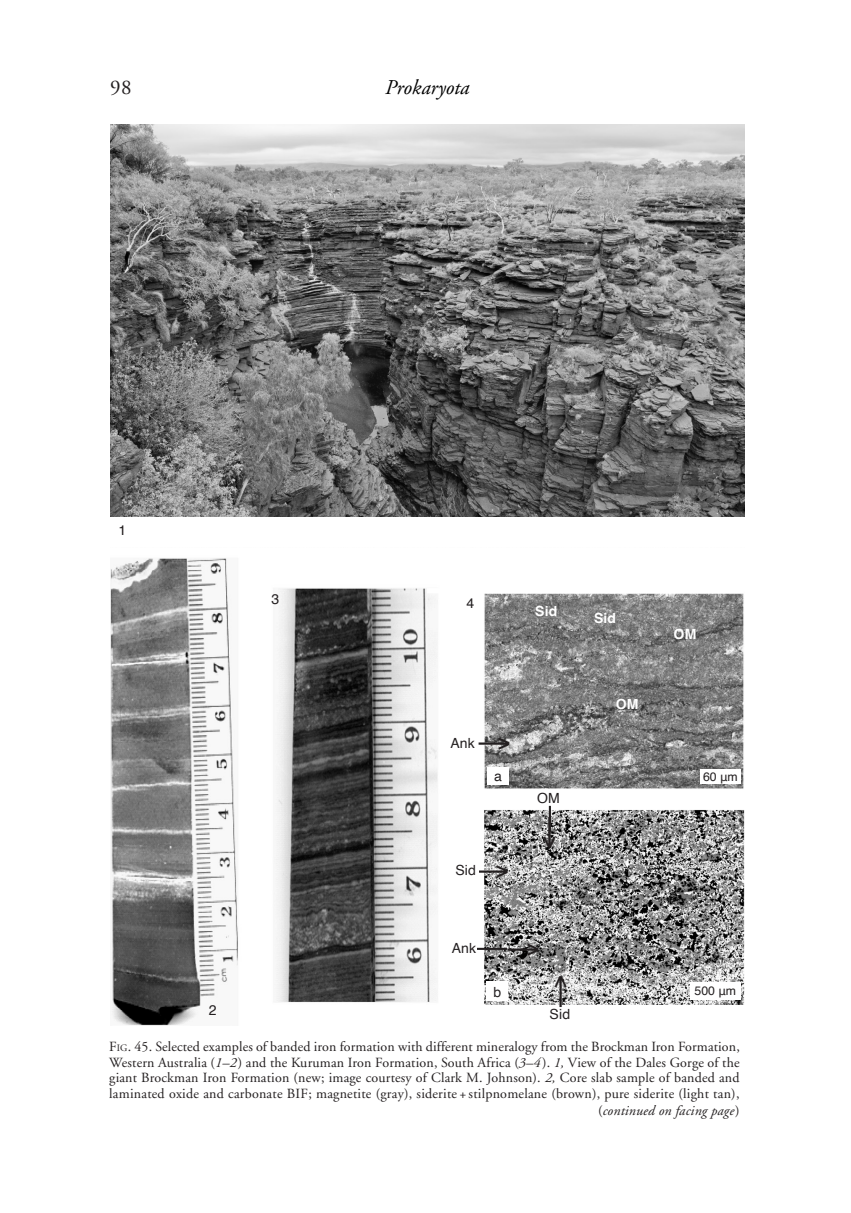
<style>
.page{position:relative;width:851px;height:1213px;background:#fff}
.page>*{position:absolute;margin:0;border:0;box-sizing:border-box;transform-origin:0 0}
.t1{font:italic 21px "Adobe Garamond";color:#000}
.fig_cap_last_line{font:21px "Adobe Garamond";color:#231f20}
.fig_cap{font:14px/15.8px "Adobe Garamond";letter-spacing:.015em;color:#231f20;text-align:justify}
.head_2c{font:italic 14px "Adobe Garamond";letter-spacing:.015em;color:#231f20}
.label_8{font:14px "Helvetica";letter-spacing:.01em;color:#231f20}
.label_8-2{font:700 14px "Helvetica";letter-spacing:.01em;color:#fff}
.label_6{font:12.25px "Helvetica";color:#231f20}
.s1{font-style:inherit}
.s2{font-size:9.8px}
.s3{font-style:italic}
.s4{font-style:normal}
</style>
<div class="page">
<img style="left:110px;top:124px;width:634px;height:901px">
<div style="left:427px;top:588px;width:316px;height:5px;background:#fff"></div>
<div style="left:487px;top:766px;width:21px;height:18px;background:#fff"></div>
<div style="left:486px;top:982px;width:22px;height:19px;background:#fff"></div>
<div style="left:78px;top:517px;width:666px;height:30px;background:#fff"></div>
<hr style="left:549px;top:806px;width:2px;height:26px;background:#231f20">
<hr style="left:472px;top:948px;width:35px;height:2px;background:#231f20">
<div style="left:450px;top:939px;width:27px;height:17px;background:#fff"></div>
<div style="left:452px;top:861px;width:27px;height:17px;background:#fff"></div>
<div style="left:700px;top:769px;width:40px;height:14px;background:#fff"></div>
<div style="left:690px;top:982px;width:50px;height:17px;background:#fff"></div>
<svg style="left:544px;top:817px;width:11px;height:30px"></svg>
<svg style="left:554px;top:976px;width:12px;height:30px"></svg>
<svg style="left:479px;top:865px;width:28px;height:12px"></svg>
<svg style="left:479px;top:737px;width:30px;height:12px"></svg>
<svg style="left:507px;top:943px;width:31px;height:11px"></svg>
<h1 class="fig_cap_last_line" style="left:110px;top:78px;width:12px">8</h1>
<h1 class="t1" style="left:385px;top:76px;width:86px">Prokaryota</h1>
<p class="fig_cap_last_line" style="left:110px;top:76px;width:23px">98</p>
<p class="label_8" style="left:118px;top:519px;width:9px">1</p>
<p class="label_8" style="left:209px;top:999px;width:9px">2</p>
<p class="label_8" style="left:271px;top:588px;width:9px">3</p>
<p class="label_8" style="left:466px;top:592px;width:9px">4</p>
<p class="label_8" style="left:450px;top:732px;width:26px">Ank</p>
<p class="label_8" style="left:494px;top:765px;width:9px">a</p>
<p class="label_8" style="left:455px;top:859px;width:22px">Sid</p>
<p class="label_8" style="left:452px;top:937px;width:26px">Ank</p>
<p class="label_8" style="left:493px;top:981px;width:9px">b</p>
<p class="label_8-2" style="left:535px;top:603px;width:24px">Sid</p>
<p class="label_8" style="left:537px;top:787px;width:24px">OM</p>
<p class="label_8-2" style="left:594px;top:609px;width:24px">Sid</p>
<p class="label_8-2" style="left:615px;top:695px;width:24px">OM</p>
<p class="label_8" style="left:549px;top:1003px;width:22px">Sid</p>
<p class="label_8-2" style="left:673px;top:625px;width:24px">OM</p>
<p class="label_6" style="left:703px;top:767px;width:36px">60 μm</p>
<p class="label_6" style="left:694px;top:981px;width:43px">500 μm</p>
<p class="fig_cap" style="left:109px;top:1039px;width:632px"><span class="s1">F</span><span class="s2">ig</span>. 45. Selected examples of banded iron formation with different mineralogy from the Brockman Iron Formation, Western Australia (<span class="s3">1–2</span>) and the Kuruman Iron Formation, South Africa (<span class="s3">3–4</span>). <span class="s3">1,</span> View of the Dales Gorge of the giant Brockman Iron Formation (new; image courtesy of Clark M. Johnson). <span class="s3">2,</span> Core slab sample of banded and laminated oxide and carbonate BIF; magnetite (gray), siderite + stilpnomelane (brown), pure siderite (light tan),</p>
<p class="head_2c" style="left:598px;top:1103px;width:143px"><span class="s4">(</span>continued on facing page<span class="s4">)</span></p>
</div>
